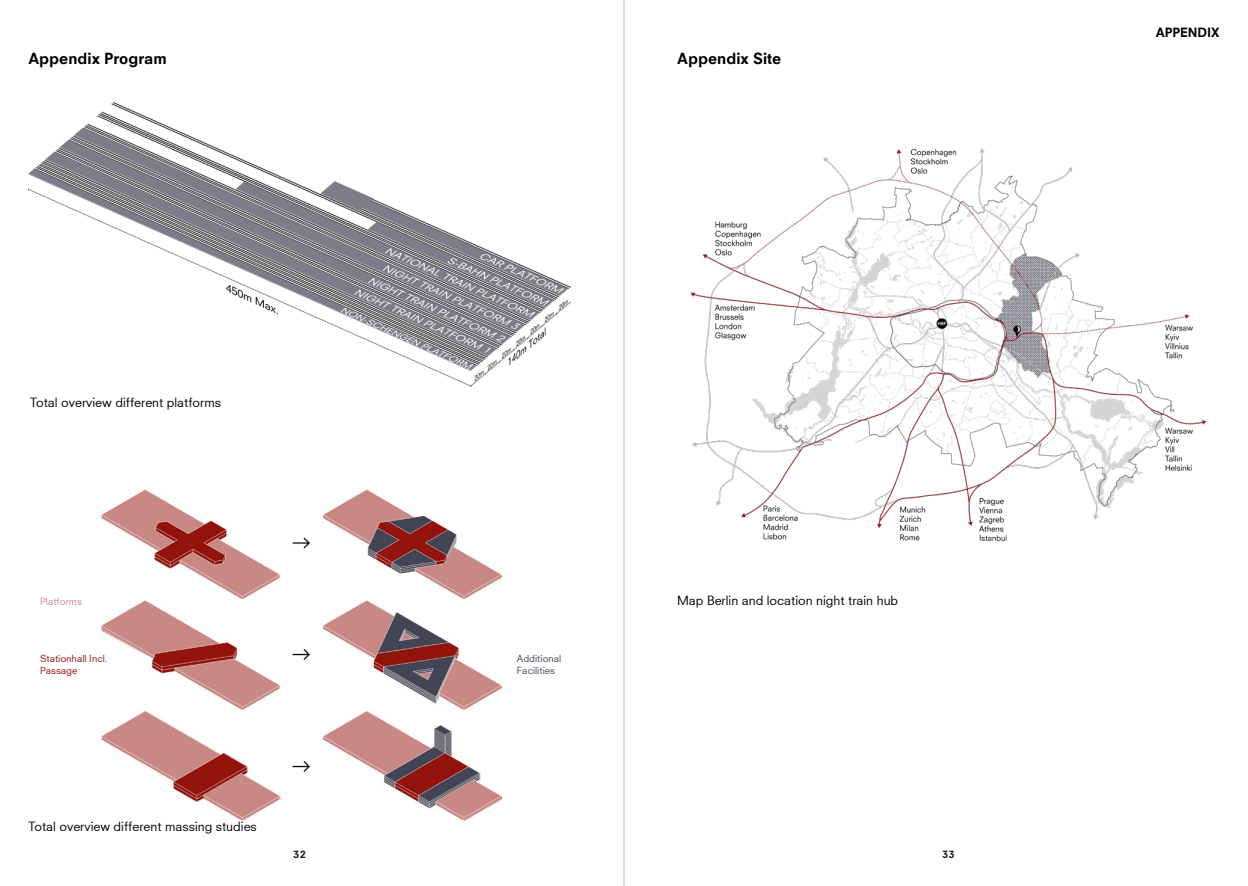
<style>
.page{position:relative;width:1248px;height:886px;background:#fff}
.page>*{position:absolute;margin:0;border:0;box-sizing:border-box;transform-origin:0 0}
.subtitle__Neuzeits{font:15px "Neuzeit S Heavy";color:#000}
.text__Neuzeits__10pt{font:12.5px "Neuzeit S";color:#000}
.text__NeuzeitsHeavy{font:12.5px "Neuzeit S Heavy";color:#000}
.t1{font:10px "Neuzeit S Heavy";color:#231f20}
.text__NeuzeitsHeavy-2{font:9.62px "Neuzeit S";color:#93140d}
.text__NeuzeitsHeavy-3{font:9.62px "Neuzeit S";color:#434554}
.text__NeuzeitsHeavy-4{font:9.62px "Neuzeit S";color:#c88984}
</style>
<div class="page">
<hr style="left:623px;top:0;width:1px;height:886px;background:#bcbdc0">
<img style="left:28px;top:102px;width:542px;height:284px">
<img style="left:101px;top:489px;width:400px;height:331px">
<img style="left:287px;top:753px;width:28px;height:27px">
<img style="left:287px;top:641px;width:28px;height:27px">
<img style="left:287px;top:529px;width:28px;height:28px">
<img style="left:690px;top:148px;width:517px;height:394px">
<p class="subtitle__Neuzeits" style="left:28px;top:50px;width:140px">Appendix Program</p>
<p class="subtitle__Neuzeits" style="left:677px;top:50px;width:106px">Appendix Site</p>
<p class="text__Neuzeits__10pt" style="left:30px;top:395px;width:192px">Total overview different platforms</p>
<p class="text__NeuzeitsHeavy-4" style="left:40px;top:596px;width:43px">Platforms</p>
<p class="text__NeuzeitsHeavy-2" style="left:40px;top:652px;width:69px">Stationhall Incl.</p>
<p class="text__NeuzeitsHeavy-2" style="left:40px;top:664px;width:39px">Passage</p>
<p class="text__NeuzeitsHeavy-3" style="left:517px;top:652px;width:46px">Additional</p>
<p class="text__NeuzeitsHeavy-3" style="left:517px;top:664px;width:39px">Facilities</p>
<p class="text__Neuzeits__10pt" style="left:677px;top:592px;width:222px">Map Berlin and location night train hub</p>
<p class="text__Neuzeits__10pt" style="left:28px;top:819px;width:230px">Total overview different massing studies</p>
<p class="t1" style="left:293px;top:848px;width:14px">32</p>
<p class="t1" style="left:942px;top:848px;width:14px">33</p>
<p class="text__NeuzeitsHeavy" style="left:1155px;top:24px;width:65px">APPENDIX</p>
</div>
